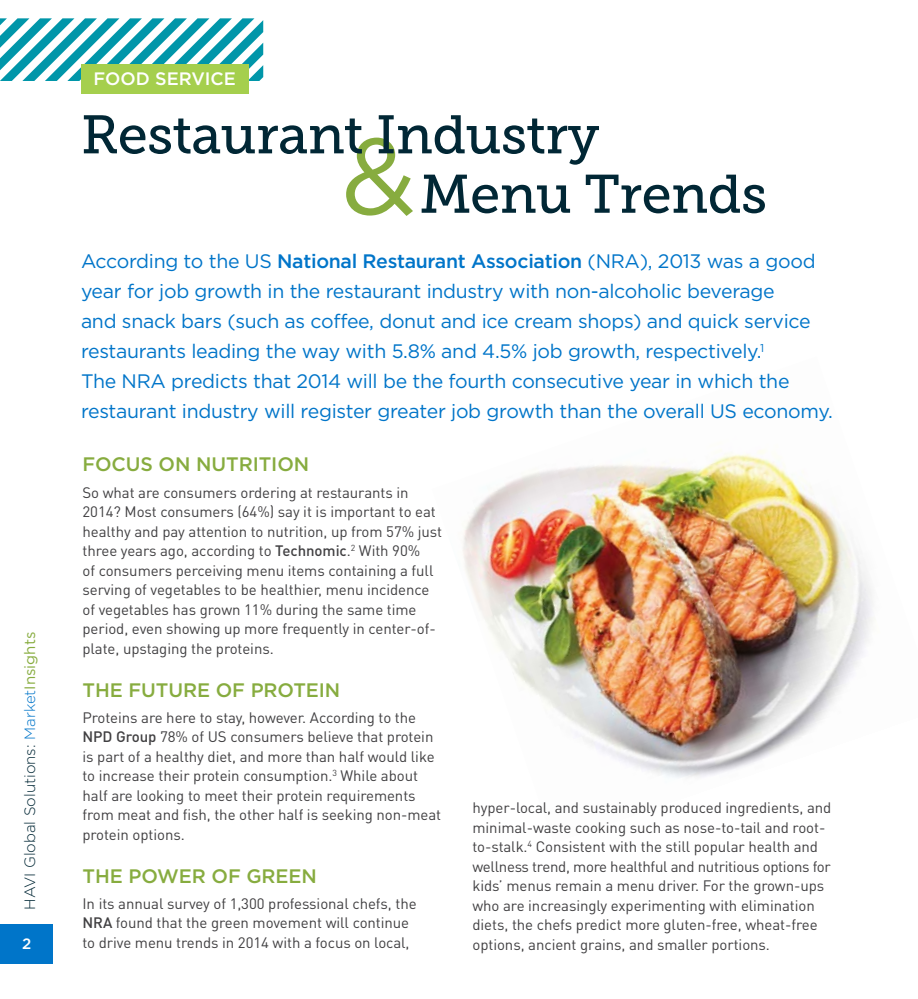
<style>
.page{position:relative;width:918px;height:999px;background:#fff}
.page>*{position:absolute;margin:0;border:0;box-sizing:border-box;transform-origin:0 0}
.t1{font:108px "Gotham";color:#87ac3f}
.t2{font:54px "Museo Slab 500";letter-spacing:-.01em;color:#012735}
.t3{font:19.5px/30px "Gotham";letter-spacing:-.015em;color:#0075c9}
.t4{font:500 19.5px "Gotham";letter-spacing:-.005em;color:#87ac3f}
.t5{font:500 18px "Gotham";color:#fff}
.t6{font:15px/19.5px "DINOT";letter-spacing:-.005em;color:#414042}
.t7{font:300 15px "Gotham";color:#012735}
.t8{font:500 15px "Gotham";color:#fff}
.s1{color:#0075c9}
.s2{font-weight:400;color:#87ac3f}
.s3{font-weight:500}
</style>
<div class="page">
<div style="left:0;top:924px;width:53px;height:40px;background:#0075c9"></div>
<img style="left:462px;top:450px;width:411px;height:328px">
<svg style="left:0;top:18px;width:263px;height:63px"></svg>
<div style="left:81px;top:64px;width:167px;height:29px;background:#a5cf4d"></div>
<p class="t7" style="left:22px;top:910px;width:279px;rotate:-90deg">HAVI Global Solutions: <span class="s1">Market</span><span class="s2">Insights</span></p>
<p class="t8" style="left:22px;top:935px;width:11px">2</p>
<p class="t5" style="left:93px;top:68px;width:144px">FOOD SERVICE</p>
<h2 class="t2" style="left:81px;top:105px;width:520px">Restaurant Industry</h2>
<h1 class="t1" style="left:341px;top:117px;width:77px">&amp;</h1>
<h2 class="t2" style="left:420px;top:164px;width:349px">Menu Trends</h2>
<p class="t3" style="left:81px;top:246px;width:753px">According to the US <span class="s3">National Restaurant Association</span> (NRA), 2013 was a good year for job growth in the restaurant industry with non-alcoholic beverage<br>and snack bars (such as coffee, donut and ice cream shops) and quick service restaurants leading the way with 5.8% and 4.5% job growth, respectively.<sup>1<br></sup>The NRA predicts that 2014 will be the fourth consecutive year in which the restaurant industry will register greater job growth than the overall US economy.</p>
<h3 class="t4" style="left:83px;top:454px;width:228px">FOCUS ON NUTRITION</h3>
<p class="t6" style="left:82px;top:482px;width:361px">So what are consumers ordering at restaurants in 2014? Most consumers (64%) say it is important to eat healthy and pay attention to nutrition, up from 57% just three years ago, according to <span class="s3">Technomic</span>.<sup>2</sup> With 90%<br>of consumers perceiving menu items containing a full serving of vegetables to be healthier, menu incidence of vegetables has grown 11% during the same time period, even showing up more frequently in center-of&shy;plate, upstaging the proteins.</p>
<h3 class="t4" style="left:82px;top:679px;width:259px">THE FUTURE OF PROTEIN</h3>
<p class="t6" style="left:82px;top:707px;width:360px">Proteins are here to stay, however. According to the <span class="s3">NPD Group</span> 78% of US consumers believe that protein is part of a healthy diet, and more than half would like to increase their protein consumption.<sup>3</sup> While about half are looking to meet their protein requirements from meat and fish, the other half is seeking non-meat protein options.</p>
<h3 class="t4" style="left:82px;top:865px;width:236px">THE POWER OF GREEN</h3>
<p class="t6" style="left:82px;top:893px;width:336px">In its annual survey of 1,300 professional chefs, the<br><span class="s3">NRA</span> found that the green movement will continue to drive menu trends in 2014 with a focus on local,</p>
<p class="t6" style="left:472px;top:798px;width:360px">hyper-local, and sustainably produced ingredients, and minimal-waste cooking such as nose-to-tail and root&shy;to-stalk.<sup>4</sup> Consistent with the still popular health and wellness trend, more healthful and nutritious options for kids’ menus remain a menu driver. For the grown-ups who are increasingly experimenting with elimination diets, the chefs predict more gluten-free, wheat-free options, ancient grains, and smaller portions.</p>
</div>
